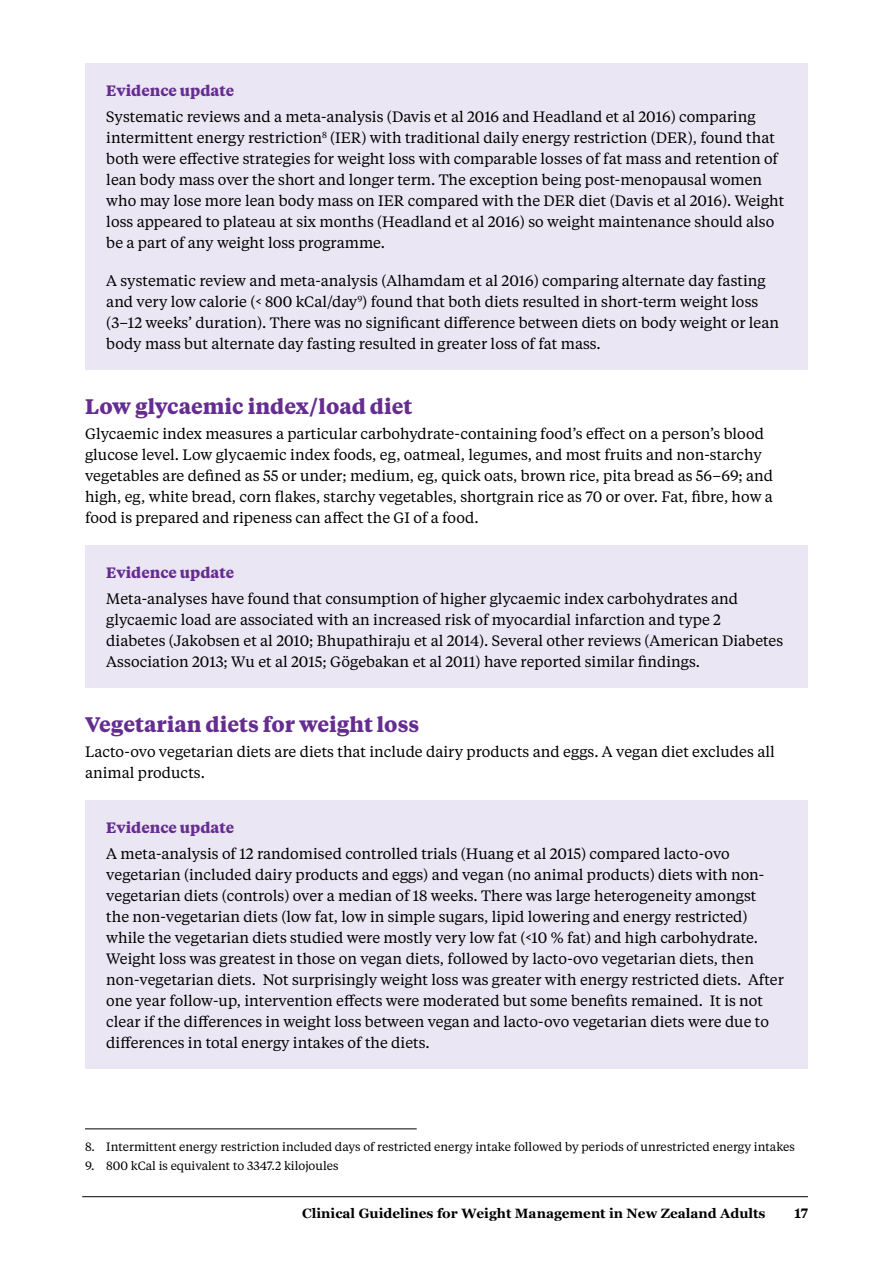
<style>
.page{position:relative;width:893px;height:1263px;background:#fff}
.page>*{position:absolute;margin:0;border:0;box-sizing:border-box;transform-origin:0 0}
.t1{font:700 21px "Tiempos Text";color:#662d91}
.t2{font:15px/21px "Tiempos Text";color:#000}
.t3{font:700 15px "Tiempos Text";color:#662d91}
.t4{font:700 13.5px "Georgia";color:#000}
.t5{font:600 13.5px "Tiempos Text";color:#000}
.t6{font:12px "Tiempos Text";color:#000}
</style>
<div class="page">
<hr style="left:82px;top:1196px;width:726px;height:1px;background:#000">
<div style="left:85px;top:64px;width:723px;height:306px;background:#ebe6f3"></div>
<div style="left:85px;top:546px;width:723px;height:142px;background:#ebe6f3"></div>
<div style="left:85px;top:801px;width:723px;height:268px;background:#ebe6f3"></div>
<hr style="left:85px;top:1128px;width:332px;height:1px;background:#000">
<p class="t3" style="left:106px;top:81px;width:129px">Evidence update</p>
<p class="t2" style="left:106px;top:105px;width:679px">Systematic reviews and a meta-analysis (Davis et al 2016 and Headland et al 2016) comparing intermittent energy restriction<sup>8</sup> (IER) with traditional daily energy restriction (DER), found that both were effective strategies for weight loss with comparable losses of fat mass and retention of lean body mass over the short and longer term. The exception being post-menopausal women who may lose more lean body mass on IER compared with the DER diet (Davis et al 2016). Weight loss appeared to plateau at six months (Headland et al 2016) so weight maintenance should also be a part of any weight loss programme.</p>
<p class="t2" style="left:106px;top:269px;width:674px">A systematic review and meta-analysis (Alhamdam et al 2016) comparing alternate day fasting and very low calorie (&lt; 800 kCal/day<sup>9</sup>) found that both diets resulted in short-term weight loss (3–12 weeks’ duration). There was no significant difference between diets on body weight or lean body mass but alternate day fasting resulted in greater loss of fat mass.</p>
<h1 class="t1" style="left:85px;top:391px;width:329px">Low glycaemic index/load diet</h1>
<p class="t2" style="left:85px;top:422px;width:690px">Glycaemic index measures a particular carbohydrate-containing food’s effect on a person’s blood glucose level. Low glycaemic index foods, eg, oatmeal, legumes, and most fruits and non-starchy vegetables are defined as 55 or under; medium, eg, quick oats, brown rice, pita bread as 56–69; and high, eg, white bread, corn flakes, starchy vegetables, shortgrain rice as 70 or over. Fat, fibre, how a food is prepared and ripeness can affect the GI of a food.</p>
<p class="t3" style="left:106px;top:563px;width:129px">Evidence update</p>
<p class="t2" style="left:106px;top:587px;width:679px">Meta-analyses have found that consumption of higher glycaemic index carbohydrates and glycaemic load are associated with an increased risk of myocardial infarction and type 2 diabetes (Jakobsen et al 2010; Bhupathiraju et al 2014). Several other reviews (American Diabetes Association 2013; Wu et al 2015; Gögebakan et al 2011) have reported similar findings.</p>
<h1 class="t1" style="left:85px;top:709px;width:336px">Vegetarian diets for weight loss</h1>
<p class="t2" style="left:85px;top:740px;width:691px">Lacto-ovo vegetarian diets are diets that include dairy products and eggs. A vegan diet excludes all animal products.</p>
<p class="t3" style="left:106px;top:817px;width:129px">Evidence update</p>
<p class="t2" style="left:106px;top:842px;width:679px">A meta-analysis of 12 randomised controlled trials (Huang et al 2015) compared lacto-ovo vegetarian (included dairy products and eggs) and vegan (no animal products) diets with non&shy;vegetarian diets (controls) over a median of 18 weeks. There was large heterogeneity amongst<br>the non-vegetarian diets (low fat, low in simple sugars, lipid lowering and energy restricted) while the vegetarian diets studied were mostly very low fat (&lt;10 % fat) and high carbohydrate.<br>Weight loss was greatest in those on vegan diets, followed by lacto-ovo vegetarian diets, then non-vegetarian diets. Not surprisingly weight loss was greater with energy restricted diets. After one year follow-up, intervention effects were moderated but some benefits remained. It is not clear if the differences in weight loss between vegan and lacto-ovo vegetarian diets were due to differences in total energy intakes of the diets.</p>
<p class="t6" style="left:85px;top:1138px;width:711px">8. Intermittent energy restriction included days of restricted energy intake followed by periods of unrestricted energy intakes</p>
<p class="t6" style="left:85px;top:1157px;width:255px">9. 800 kCal is equivalent to 3347.2 kilojoules</p>
<p class="t4" style="left:302px;top:1205px;width:465px">Clinical Guidelines for Weight Management in New Zealand Adults</p>
<p class="t5" style="left:794px;top:1204px;width:15px">17</p>
</div>
